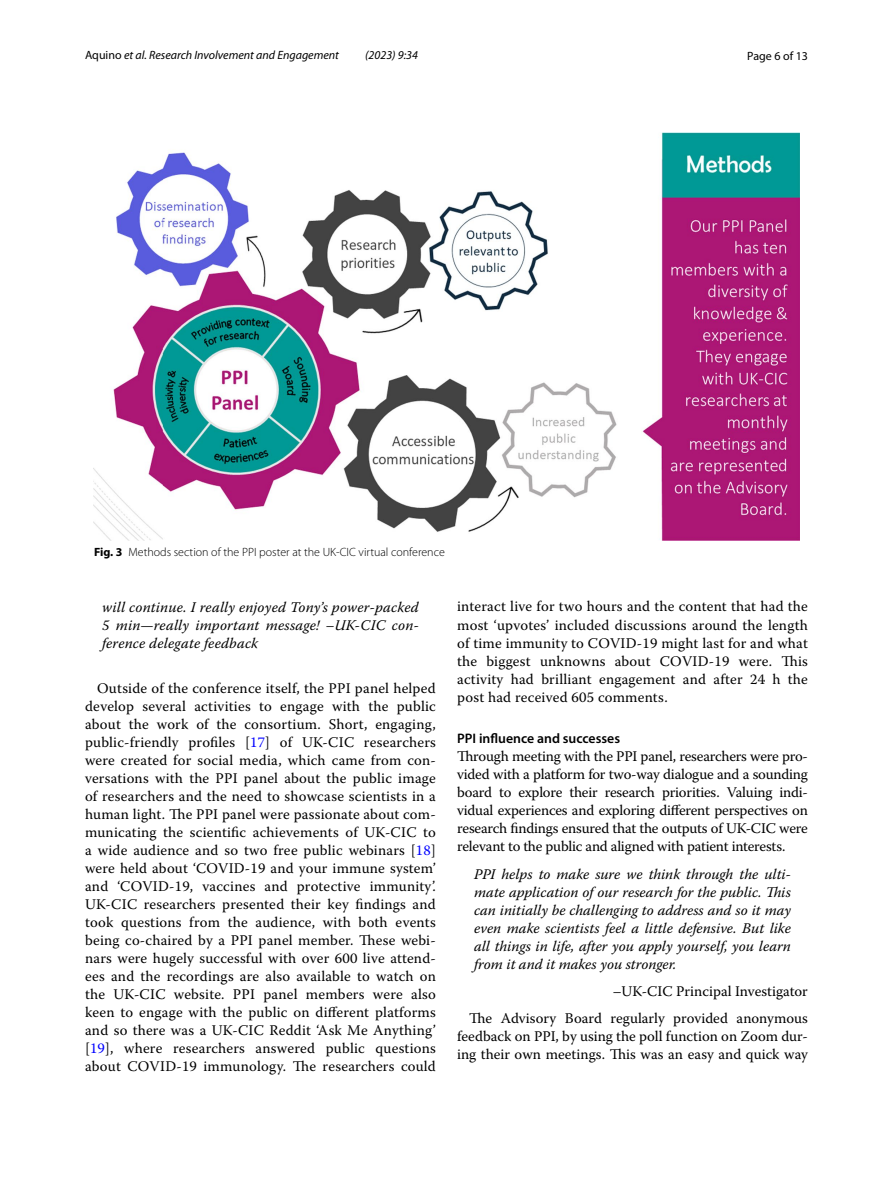
<style>
.page{position:relative;width:893px;height:1187px;background:#fff}
.page>*{position:absolute;margin:0;border:0;box-sizing:border-box;transform-origin:0 0}
.t1{font:14.7px/18px "Warnock Pro";letter-spacing:.005em;color:#000;text-align:justify}
.t2{font:italic 14.7px/18px "Warnock Pro";letter-spacing:.01em;color:#000;text-align:justify}
.t3{font:600 13.8px "Myriad Pro";color:#000}
.t4{font:300 12px "Myriad Pro";color:#000}
.t5{font:italic 12px "Myriad Pro";color:#000}
.t6{font:12px "Myriad Pro";color:#000}
.s1{font-style:normal}
.s2{font-weight:700}
.s3{color:#00f}
</style>
<div class="page">
<img style="left:94px;top:133px;width:705px;height:407px">
<p class="t5" style="left:85px;top:48px;width:255px"><span class="s1">Aquino</span> et al. Research Involvement and Engagement</p>
<p class="t5" style="left:365px;top:48px;width:54px">(2023) 9:34</p>
<p class="t6" style="left:747px;top:48px;width:62px">Page 6 of 13</p>
<p class="t4" style="left:94px;top:545px;width:352px"><span class="s2">Fig. 3</span> Methods section of the PPI poster at the UK-CIC virtual conference</p>
<p class="t2" style="left:102px;top:597px;width:318px">will continue. I really enjoyed Tony’s power-packed 5 min—really important message! –UK-CIC con&shy;ference delegate feedback</p>
<p class="t1" style="left:85px;top:678px;width:352px;text-indent:12px">Outside of the conference itself, the PPI panel helped develop several activities to engage with the public about the work of the consortium. Short, engaging, public-friendly profiles [<span class="s3">17</span>] of UK-CIC researchers were created for social media, which came from con&shy;versations with the PPI panel about the public image of researchers and the need to showcase scientists in a human light. The PPI panel were passionate about com&shy;municating the scientific achievements of UK-CIC to a wide audience and so two free public webinars [<span class="s3">18</span>] were held about ‘COVID-19 and your immune system’ and ‘COVID-19, vaccines and protective immunity’.<br>UK-CIC researchers presented their key findings and took questions from the audience, with both events being co-chaired by a PPI panel member. These webi&shy;nars were hugely successful with over 600 live attend&shy;ees and the recordings are also available to watch on the UK-CIC website. PPI panel members were also keen to engage with the public on different platforms and so there was a UK-CIC Reddit ‘Ask Me Anything’ [<span class="s3">19</span>], where researchers answered public questions about COVID-19 immunology. The researchers could</p>
<p class="t1" style="left:457px;top:597px;width:352px">interact live for two hours and the content that had the most ‘upvotes’ included discussions around the length of time immunity to COVID-19 might last for and what the biggest unknowns about COVID-19 were. This activity had brilliant engagement and after 24 h the post had received 605 comments.</p>
<p class="t3" style="left:457px;top:729px;width:165px">PPI influence and successes</p>
<p class="t1" style="left:457px;top:747px;width:352px">Through meeting with the PPI panel, researchers were pro&shy;vided with a platform for two-way dialogue and a sounding board to explore their research priorities. Valuing indi&shy;vidual experiences and exploring different perspectives on research findings ensured that the outputs of UK-CIC were relevant to the public and aligned with patient interests.</p>
<p class="t2" style="left:474px;top:864px;width:318px">PPI helps to make sure we think through the ulti&shy;mate application of our research for the public. This can initially be challenging to address and so it may even make scientists feel a little defensive. But like all things in life, after you apply yourself, you learn from it and it makes you stronger.</p>
<p class="t1" style="left:469px;top:977px;width:340px;line-height:27px;text-align:right">–UK-CIC Principal Investigator<br>The Advisory Board regularly provided anonymous</p>
<p class="t1" style="left:457px;top:1027px;width:352px">feedback on PPI, by using the poll function on Zoom dur&shy;ing their own meetings. This was an easy and quick way</p>
</div>
